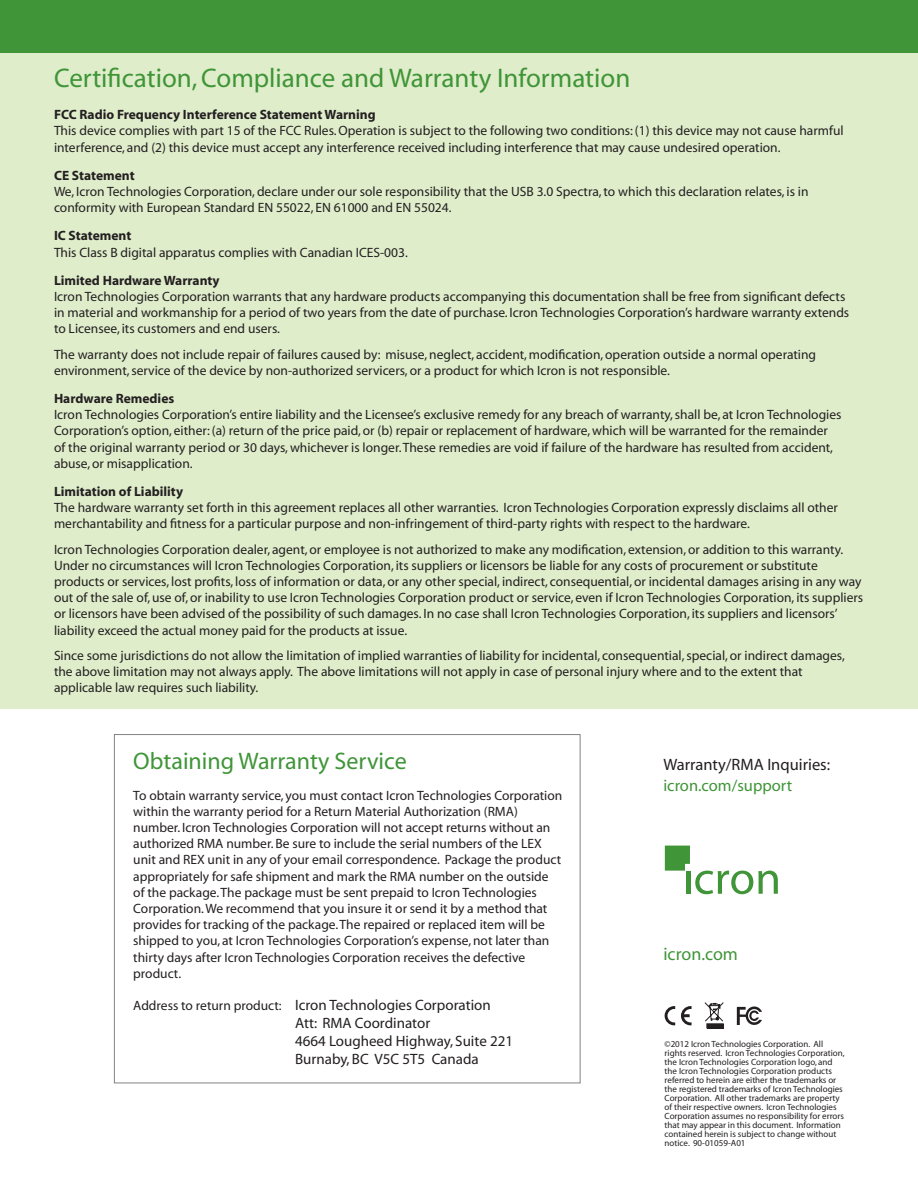
<style>
.page{position:relative;width:918px;height:1188px;background:#fff}
.page>*{position:absolute;margin:0;border:0;box-sizing:border-box;transform-origin:0 0}
.t1{font:27px "Myriad";color:#3f9537}
.t2{font:24px "Myriad";color:#3f9537}
.t3{font:18px "Myriad";color:#3f9537}
.t4{font:16.5px "Myriad";color:#231f20}
.t5{font:16.5px "Myriad";color:#3f9537}
.t6{font:15px "Myriad";color:#231f20}
.t7{font:13.5px/16.2px "Myriad";color:#231f20}
.t8{font:700 13.5px "Myriad";color:#231f20}
.t9{font:9px/9px "Myriad";color:#231f20}
</style>
<div class="page">
<div style="left:0;top:52px;width:918px;height:656px;background:#dfedcb"></div>
<div style="left:0;top:0;width:918px;height:52px;background:#3f9537"></div>
<svg style="left:665px;top:846px;width:113px;height:48px"></svg>
<svg style="left:704px;top:1002px;width:20px;height:20px"></svg>
<hr style="left:707px;top:1024px;width:16px;height:4px;background:#231f20">
<div style="left:707px;top:1023px;width:17px;height:5px;border:1px solid #231f20"></div>
<svg style="left:665px;top:1006px;width:10px;height:19px"></svg>
<svg style="left:681px;top:1006px;width:11px;height:19px"></svg>
<svg style="left:737px;top:1006px;width:25px;height:19px"></svg>
<p class="t1" style="left:54px;top:64px;width:578px">Certification, Compliance and Warranty Information</p>
<p class="t8" style="left:54px;top:108px;width:323px">FCC Radio Frequency Interference Statement Warning</p>
<p class="t7" style="left:54px;top:123px;width:791px">This device complies with part 15 of the FCC Rules. Operation is subject to the following two conditions: (1) this device may not cause harmful interference, and (2) this device must accept any interference received including interference that may cause undesired operation.</p>
<p class="t8" style="left:54px;top:168px;width:82px">CE Statement</p>
<p class="t7" style="left:54px;top:184px;width:756px">We, Icron Technologies Corporation, declare under our sole responsibility that the USB 3.0 Spectra, to which this declaration relates, is in conformity with European Standard EN 55022, EN 61000 and EN 55024.</p>
<p class="t8" style="left:54px;top:229px;width:79px">IC Statement</p>
<p class="t7" style="left:54px;top:245px;width:355px">This Class B digital apparatus complies with Canadian ICES-003.</p>
<p class="t8" style="left:54px;top:273px;width:167px">Limited Hardware Warranty</p>
<p class="t7" style="left:54px;top:289px;width:797px">Icron Technologies Corporation warrants that any hardware products accompanying this documentation shall be free from significant defects in material and workmanship for a period of two years from the date of purchase. Icron Technologies Corporation’s hardware warranty extends to Licensee, its customers and end users.</p>
<p class="t7" style="left:54px;top:347px;width:764px">The warranty does not include repair of failures caused by: misuse, neglect, accident, modification, operation outside a normal operating environment, service of the device by non-authorized servicers, or a product for which Icron is not responsible.</p>
<p class="t8" style="left:54px;top:392px;width:122px">Hardware Remedies</p>
<p class="t7" style="left:54px;top:407px;width:789px">Icron Technologies Corporation’s entire liability and the Licensee’s exclusive remedy for any breach of warranty, shall be, at Icron Technologies Corporation’s option, either: (a) return of the price paid, or (b) repair or replacement of hardware, which will be warranted for the remainder of the original warranty period or 30 days, whichever is longer. These remedies are void if failure of the hardware has resulted from accident, abuse, or misapplication.</p>
<p class="t8" style="left:54px;top:485px;width:131px">Limitation of Liability</p>
<p class="t7" style="left:54px;top:500px;width:785px">The hardware warranty set forth in this agreement replaces all other warranties. Icron Technologies Corporation expressly disclaims all other merchantability and fitness for a particular purpose and non-infringement of third-party rights with respect to the hardware.</p>
<p class="t7" style="left:54px;top:542px;width:811px">Icron Technologies Corporation dealer, agent, or employee is not authorized to make any modification, extension, or addition to this warranty.<br>Under no circumstances will Icron Technologies Corporation, its suppliers or licensors be liable for any costs of procurement or substitute products or services, lost profits, loss of information or data, or any other special, indirect, consequential, or incidental damages arising in any way out of the sale of, use of, or inability to use Icron Technologies Corporation product or service, even if Icron Technologies Corporation, its suppliers or licensors have been advised of the possibility of such damages. In no case shall Icron Technologies Corporation, its suppliers and licensors’ liability exceed the actual money paid for the products at issue.</p>
<p class="t7" style="left:54px;top:648px;width:792px">Since some jurisdictions do not allow the limitation of implied warranties of liability for incidental, consequential, special, or indirect damages, the above limitation may not always apply. The above limitations will not apply in case of personal injury where and to the extent that applicable law requires such liability.</p>
<p class="t2" style="left:133px;top:749px;width:275px">Obtaining Warranty Service</p>
<p class="t7" style="left:133px;top:787px;width:431px">To obtain warranty service, you must contact Icron Technologies Corporation within the warranty period for a Return Material Authorization (RMA) number. Icron Technologies Corporation will not accept returns without an authorized RMA number. Be sure to include the serial numbers of the LEX unit and REX unit in any of your email correspondence. Package the product appropriately for safe shipment and mark the RMA number on the outside of the package. The package must be sent prepaid to Icron Technologies Corporation. We recommend that you insure it or send it by a method that provides for tracking of the package. The repaired or replaced item will be shipped to you, at Icron Technologies Corporation’s expense, not later than thirty days after Icron Technologies Corporation receives the defective product.</p>
<p class="t7" style="left:133px;top:998px;width:150px">Address to return product:</p>
<p class="t6" style="left:295px;top:997px;width:197px">Icron Technologies Corporation</p>
<p class="t6" style="left:295px;top:1015px;width:137px">Att: RMA Coordinator</p>
<p class="t6" style="left:295px;top:1033px;width:220px">4664 Lougheed Highway, Suite 221</p>
<p class="t6" style="left:295px;top:1051px;width:185px">Burnaby, BC V5C 5T5 Canada</p>
<p class="t4" style="left:663px;top:756px;width:168px">Warranty/RMA Inquiries:</p>
<p class="t5" style="left:663px;top:777px;width:130px">icron.com/support</p>
<p class="t3" style="left:663px;top:945px;width:76px">icron.com</p>
<p class="t9" style="left:665px;top:1040px;width:182px">©2012 Icron Technologies Corporation. All rights reserved. Icron Technologies Corporation, the Icron Technologies Corporation logo, and the Icron Technologies Corporation products referred to herein are either the trademarks or the registered trademarks of Icron Technologies Corporation. All other trademarks are property of their respective owners. Icron Technologies Corporation assumes no responsibility for errors that may appear in this document. Information contained herein is subject to change without notice. 90-01059-A01</p>
</div>
